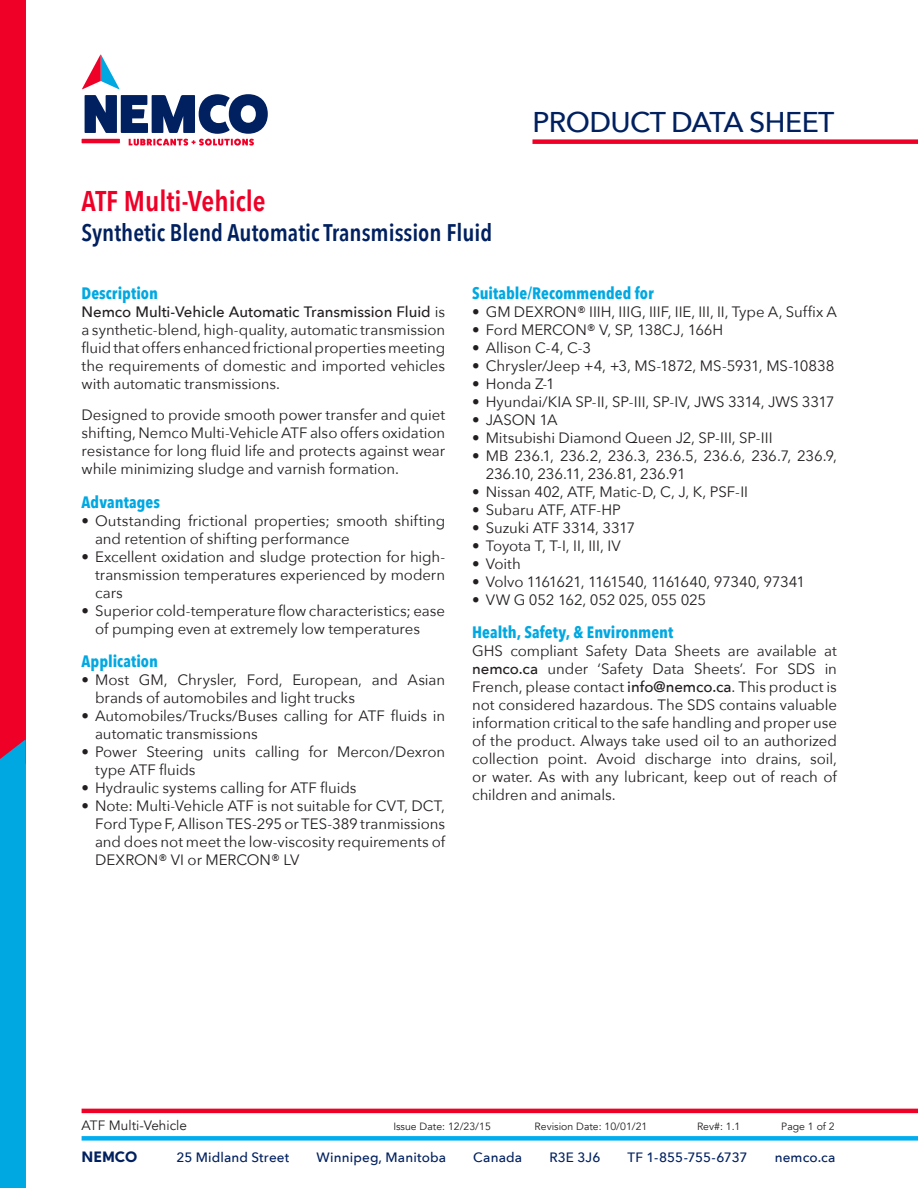
<style>
.page{position:relative;width:918px;height:1188px;background:#fff}
.page>*{position:absolute;margin:0;border:0;box-sizing:border-box;transform-origin:0 0}
.t1{font:500 28.5px "Avenir Next";letter-spacing:-.02em;color:#00205f}
.t2{font:600 28.5px "Avenir Next Condensed";color:#ef0027}
.t3{font:600 24px "Avenir Next Condensed";color:#00205f}
.t4{font:700 16.5px "Avenir Next Condensed";color:#00a8e2}
.t5{font:15px/18px "Avenir Next";letter-spacing:-.005em;color:#231f20}
.t6{font:15px "Avenir Next";letter-spacing:-.035em;color:#231f20}
.t7{font:800 15px "Gentleman 900";color:#00205f}
.t8{font:500 13.5px "Avenir Next";letter-spacing:.01em;color:#00205f}
.t9{font:13.5px "Avenir";color:#231f20}
.t10{font:10.5px "Avenir";color:#231f20}
.s1{font-weight:500}
</style>
<div class="page">
<svg style="left:82px;top:55px;width:186px;height:91px"></svg>
<div style="left:532px;top:139px;width:386px;height:5px;background:#ef0027"></div>
<div style="left:82px;top:1136px;width:836px;height:5px;background:#00aeef"></div>
<hr style="left:82px;top:1109px;width:836px;height:4px;background:#ef0027">
<svg style="left:0;top:0;width:26px;height:1188px;background:#963e6c"></svg>
<h1 class="t1" style="left:532px;top:98px;width:304px">PRODUCT DATA SHEET</h1>
<h1 class="t2" style="left:82px;top:176px;width:186px">ATF Multi-Vehicle</h1>
<h2 class="t3" style="left:82px;top:211px;width:412px">Synthetic Blend Automatic Transmission Fluid</h2>
<p class="t4" style="left:472px;top:283px;width:183px">Suitable/Recommended for</p>
<p class="t5" style="left:472px;top:302px;width:366px">• GM DEXRON® IIIH, IIIG, IIIF, IIE, III, II, Type A, Suffix A</p>
<p class="t5" style="left:472px;top:320px;width:253px">• Ford MERCON® V, SP, 138CJ, 166H</p>
<p class="t5" style="left:472px;top:338px;width:120px">• Allison C-4, C-3</p>
<p class="t5" style="left:472px;top:356px;width:364px">• Chrysler/Jeep +4, +3, MS-1872, MS-5931, MS-10838</p>
<p class="t5" style="left:472px;top:374px;width:84px">• Honda Z-1</p>
<p class="t5" style="left:472px;top:392px;width:364px">• Hyundai/KIA SP-II, SP-III, SP-IV, JWS 3314, JWS 3317</p>
<p class="t5" style="left:472px;top:410px;width:87px">• JASON 1A</p>
<p class="t5" style="left:472px;top:428px;width:302px">• Mitsubishi Diamond Queen J2, SP-III, SP-III</p>
<p class="t5" style="left:486px;top:446px;width:353px;text-indent:-14px">• MB 236.1, 236.2, 236.3, 236.5, 236.6, 236.7, 236.9,<br>236.10, 236.11, 236.81, 236.91</p>
<p class="t5" style="left:472px;top:482px;width:277px">• Nissan 402, ATF, Matic-D, C, J, K, PSF-II</p>
<p class="t5" style="left:472px;top:500px;width:150px">• Subaru ATF, ATF-HP</p>
<p class="t5" style="left:472px;top:518px;width:164px">• Suzuki ATF 3314, 3317</p>
<p class="t5" style="left:472px;top:536px;width:150px">• Toyota T, T-I, II, III, IV</p>
<p class="t5" style="left:472px;top:554px;width:50px">• Voith</p>
<p class="t6" style="left:472px;top:569px;width:335px">• Volvo 1161621, 1161540, 1161640, 97340, 97341</p>
<p class="t5" style="left:472px;top:590px;width:236px">• VW G 052 162, 052 025, 055 025</p>
<p class="t4" style="left:472px;top:622px;width:203px">Health, Safety, &amp; Environment</p>
<p class="t5" style="left:472px;top:641px;width:366px;text-align:justify">GHS compliant Safety Data Sheets are available at <span class="s1">nemco.ca</span> under ‘Safety Data Sheets’. For SDS in French, please contact <span class="s1">info@nemco.ca</span>. This product is not considered hazardous. The SDS contains valuable information critical to the safe handling and proper use of the product. Always take used oil to an authorized collection point. Avoid discharge into drains, soil, or water. As with any lubricant, keep out of reach of children and animals.</p>
<p class="t4" style="left:82px;top:283px;width:78px">Description</p>
<p class="t5" style="left:82px;top:302px;width:365px;text-align:justify"><span class="s1">Nemco Multi-Vehicle Automatic Transmission Fluid</span> is a synthetic-blend, high-quality, automatic transmission fluid that offers enhanced frictional properties meeting the requirements of domestic and imported vehicles with automatic transmissions.</p>
<p class="t5" style="left:82px;top:406px;width:365px;text-align:justify">Designed to provide smooth power transfer and quiet shifting, Nemco Multi-Vehicle ATF also offers oxidation resistance for long fluid life and protects against wear while minimizing sludge and varnish formation.</p>
<p class="t4" style="left:82px;top:492px;width:80px">Advantages</p>
<p class="t5" style="left:95px;top:511px;width:352px;text-indent:-14px">• Outstanding frictional properties; smooth shifting and retention of shifting performance</p>
<p class="t5" style="left:95px;top:547px;width:352px;text-align:justify;text-indent:-14px">• Excellent oxidation and sludge protection for high&shy;transmission temperatures experienced by modern cars</p>
<p class="t5" style="left:95px;top:601px;width:352px;text-indent:-14px">• Superior cold-temperature flow characteristics; ease of pumping even at extremely low temperatures</p>
<p class="t4" style="left:82px;top:651px;width:78px">Application</p>
<p class="t5" style="left:95px;top:670px;width:352px;text-indent:-14px">• Most GM, Chrysler, Ford, European, and Asian brands of automobiles and light trucks</p>
<p class="t5" style="left:95px;top:706px;width:352px;text-indent:-14px">• Automobiles/Trucks/Buses calling for ATF fluids in automatic transmissions</p>
<p class="t5" style="left:95px;top:742px;width:352px;text-indent:-14px">• Power Steering units calling for Mercon/Dexron type ATF fluids</p>
<p class="t5" style="left:82px;top:778px;width:277px">• Hydraulic systems calling for ATF fluids</p>
<p class="t5" style="left:95px;top:796px;width:352px;text-align:justify;text-indent:-14px">• Note: Multi-Vehicle ATF is not suitable for CVT, DCT, Ford Type F, Allison TES-295 or TES-389 tranmissions and does not meet the low-viscosity requirements of DEXRON® VI or MERCON® LV</p>
<p class="t9" style="left:82px;top:1117px;width:107px">ATF Multi-Vehicle</p>
<p class="t10" style="left:393px;top:1120px;width:99px">Issue Date: 12/23/15</p>
<p class="t10" style="left:535px;top:1120px;width:114px">Revision Date: 10/01/21</p>
<p class="t10" style="left:697px;top:1120px;width:45px">Rev#: 1.1</p>
<p class="t10" style="left:781px;top:1120px;width:55px">Page 1 of 2</p>
<p class="t7" style="left:82px;top:1147px;width:57px">NEMCO</p>
<p class="t8" style="left:176px;top:1145px;width:115px">25 Midland Street</p>
<p class="t8" style="left:317px;top:1145px;width:131px">Winnipeg, Manitoba</p>
<p class="t8" style="left:473px;top:1145px;width:50px">Canada</p>
<p class="t8" style="left:549px;top:1145px;width:52px">R3E 3J6</p>
<p class="t8" style="left:628px;top:1145px;width:121px">TF 1-855-755-6737</p>
<p class="t8" style="left:775px;top:1145px;width:62px">nemco.ca</p>
</div>
